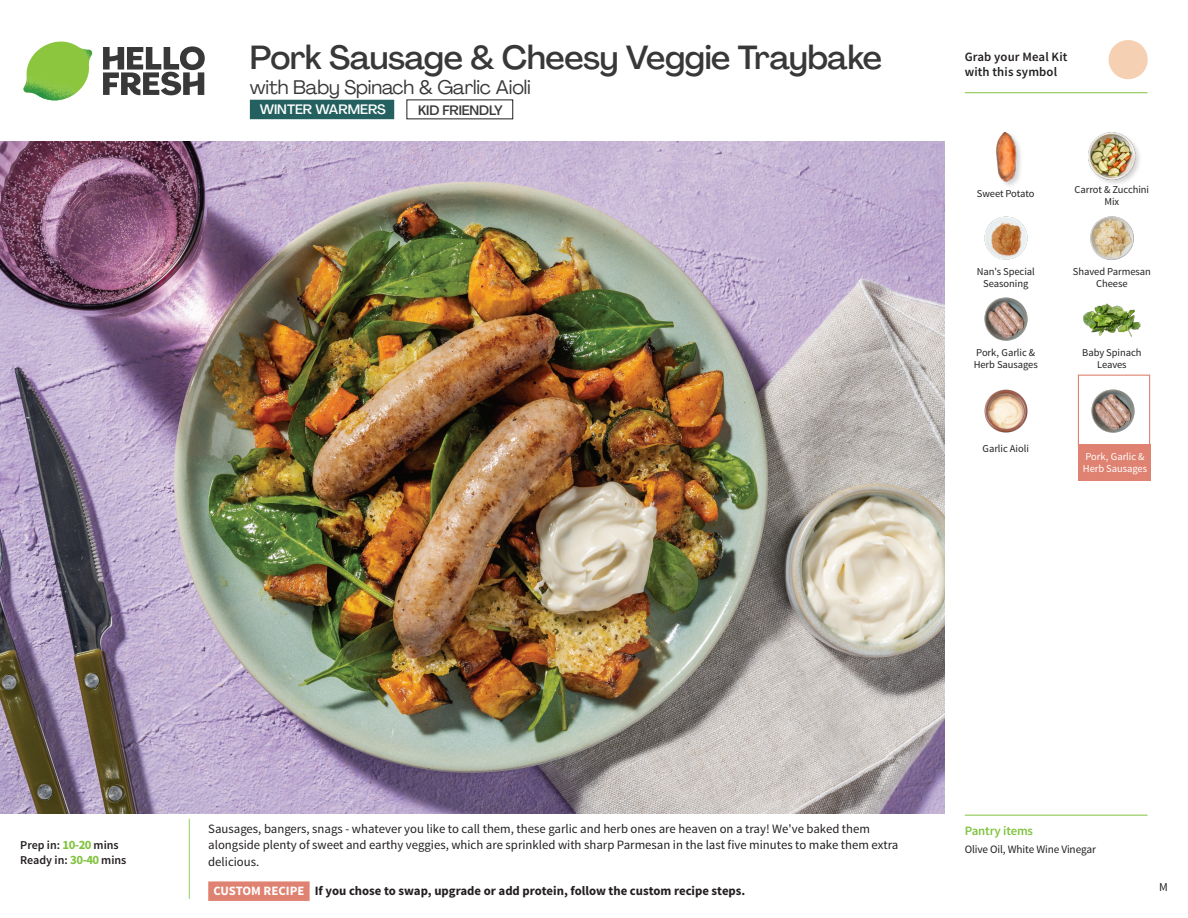
<style>
.page{position:relative;width:1188px;height:918px;background:#fff}
.page>*{position:absolute;margin:0;border:0;box-sizing:border-box;transform-origin:0 0}
._15_Titel_UK{font:500 33px "Agrandir";letter-spacing:-.01em;color:#383839}
._15_Titel_UK-2{font:19.5px "Agrandir";letter-spacing:-.01em;color:#383839}
.t1{font:500 13.5px "Agrandir";color:#fff}
.t2{font:500 13.5px "Agrandir";letter-spacing:-.01em;color:#383839}
.Step_6_Text_AU{font:12.75px/16.5px "Source Sans Pro";color:#231f20}
.Step_6_Text_AU-2{font:700 12.75px "Source Sans Pro";color:#231f20}
.t3{font:600 12.75px/15px "Source Sans Pro";letter-spacing:.01em;color:#231f20}
._04_Headers_Front{font:600 12.75px "Source Sans Pro";letter-spacing:-.01em;color:#81c340}
._04_Intro{font:600 12px "Source Sans Pro";color:#231f20}
.t4{font:12px "Source Sans Pro";color:#231f20}
._05_Pantry{font:11.25px "Source Sans Pro";letter-spacing:-.01em;color:#231f20}
._18_FRONT_ingredient{font:10.5px/12px "Source Sans Pro";letter-spacing:-.005em;color:#231f20;text-align:center}
._18_FRONT_ingredient-2{font:10.5px/12px "Source Sans Pro";letter-spacing:-.005em;color:#fff}
.s1{color:#fff}
.s2{color:#df8272}
.s3{font-weight:700;font-size:12.75px;color:#81c340}
</style>
<div class="page">
<svg style="left:103px;top:46px;width:102px;height:49px"></svg>
<img style="left:23px;top:42px;width:69px;height:59px">
<svg style="left:188px;top:818px;width:122px;height:83px"></svg>
<img style="left:0;top:142px;width:945px;height:672px">
<div style="left:250px;top:100px;width:144px;height:19px;background:#246060"></div>
<img style="left:1083px;top:303px;width:58px;height:34px">
<img style="left:984px;top:389px;width:44px;height:44px">
<img style="left:984px;top:297px;width:44px;height:44px">
<img style="left:984px;top:216px;width:44px;height:44px">
<img style="left:1090px;top:216px;width:44px;height:44px">
<img style="left:996px;top:131px;width:25px;height:54px">
<div style="left:1087px;top:131px;width:55px;height:56px;background:#231f20;opacity:.2"></div>
<img style="left:1089px;top:132px;width:46px;height:47px">
<hr style="left:965px;top:815px;width:183px;height:1px;background:#81c340">
<div style="left:1078px;top:375px;width:72px;height:72px;border:1px solid #df8272"></div>
<div style="left:1078px;top:444px;width:72px;height:37px;background:#df8272"></div>
<img style="left:1091px;top:389px;width:44px;height:44px">
<svg style="left:1091px;top:40px;width:57px;height:54px"></svg>
<hr style="left:965px;top:92px;width:183px;height:1px;background:#81c340">
<p class="_15_Titel_UK" style="left:250px;top:37px;width:634px">Pork Sausage &amp; Cheesy Veggie Traybake</p>
<p class="_15_Titel_UK-2" style="left:250px;top:75px;width:282px">with Baby Spinach &amp; Garlic Aioli</p>
<p class="t1" style="left:260px;top:101px;width:128px">WINTER WARMERS</p>
<p class="t2" style="left:418px;top:101px;width:86px">KID FRIENDLY</p>
<p class="t3" style="left:965px;top:50px;width:104px">Grab your Meal Kit with this symbol</p>
<p class="_18_FRONT_ingredient" style="left:977px;top:188px;width:59px">Sweet Potato</p>
<p class="_18_FRONT_ingredient" style="left:1075px;top:183px;width:76px">Carrot &amp; Zucchini<br>Mix</p>
<p class="_18_FRONT_ingredient" style="left:977px;top:265px;width:60px">Nan's Special<br>Seasoning</p>
<p class="_18_FRONT_ingredient" style="left:1073px;top:265px;width:79px">Shaved Parmesan<br>Cheese</p>
<p class="_18_FRONT_ingredient" style="left:974px;top:346px;width:66px;text-align:left">Pork,<span class="s1">.</span>Garlic &amp;<br>Herb Sausages</p>
<p class="_18_FRONT_ingredient" style="left:1082px;top:346px;width:61px">Baby Spinach<br>Leaves</p>
<p class="_18_FRONT_ingredient" style="left:983px;top:443px;width:48px">Garlic Aioli</p>
<p class="_18_FRONT_ingredient-2" style="left:1083px;top:451px;width:66px">Pork,<span class="s2">.</span>Garlic &amp;<br>Herb Sausages</p>
<p class="_04_Intro" style="left:20px;top:838px;width:100px">Prep in: <span class="s3">10-20</span> mins</p>
<p class="_04_Intro" style="left:20px;top:853px;width:108px">Ready in: <span class="s3">30-40</span> mins</p>
<p class="Step_6_Text_AU" style="left:208px;top:820px;width:692px">Sausages, bangers, snags - whatever you like to call them, these garlic and herb ones are heaven on a tray! We've baked them alongside plenty of sweet and earthy veggies, which are sprinkled with sharp Parmesan in the last five minutes to make them extra delicious.</p>
<p class="Step_6_Text_AU-2" style="left:213px;top:883px;width:533px"><span class="s1">CUSTOM RECIPE</span> If you chose to swap, upgrade or add protein, follow the custom recipe steps.</p>
<p class="_04_Headers_Front" style="left:965px;top:822px;width:70px">Pantry items</p>
<p class="_05_Pantry" style="left:965px;top:842px;width:133px">Olive Oil, White Wine Vinegar</p>
<p class="t4" style="left:1159px;top:879px;width:10px">M</p>
</div>
